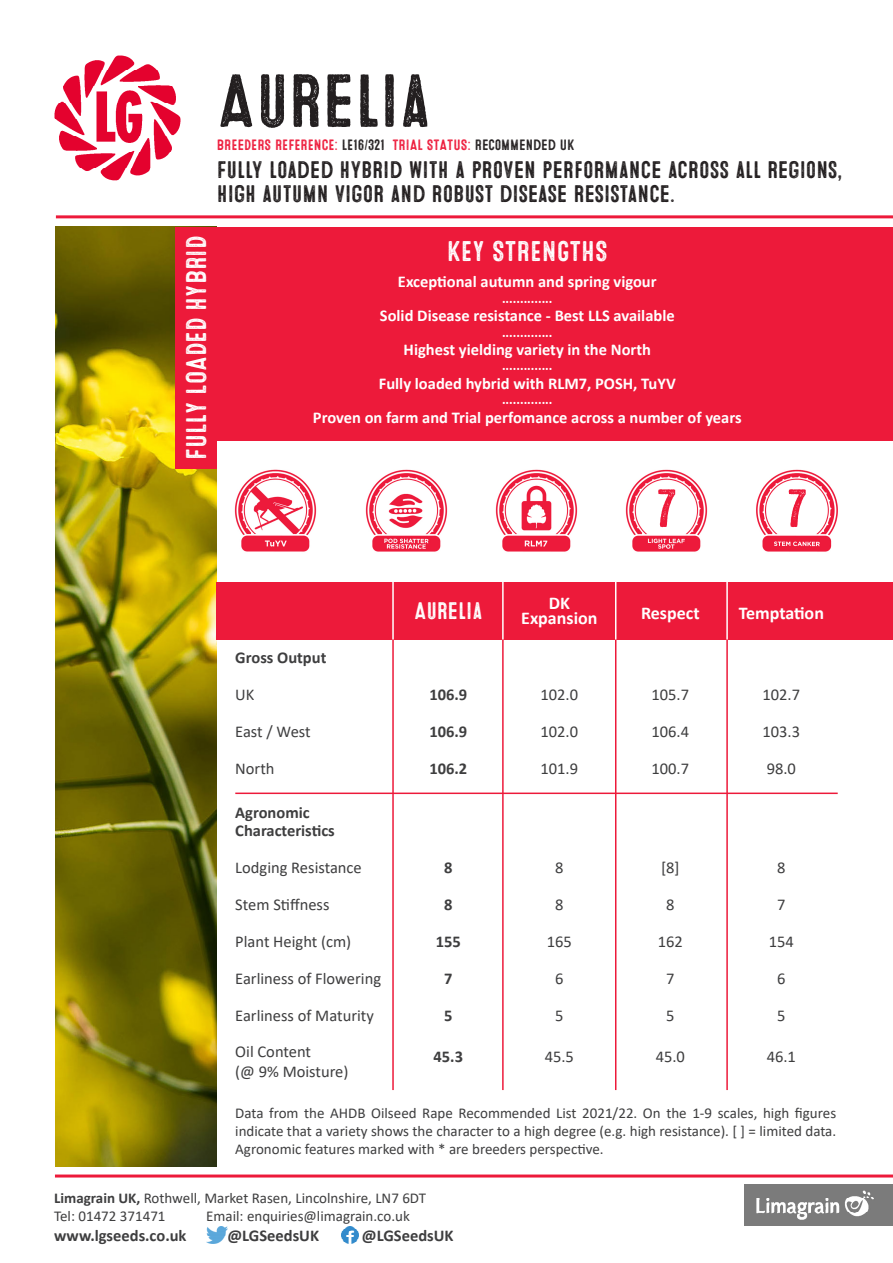
<style>
.page{position:relative;width:893px;height:1263px;background:#fff}
.page>*{position:absolute;margin:0;border:0;box-sizing:border-box;transform-origin:0 0}
.t1{font:75px "Microbrew Three";color:#231f20}
.t2{font:53.7px "Microbrew Three";color:#ed1a3a}
.t3{font:28.5px "Microbrew Three";color:#fff}
.t4{font:24px/24px "Microbrew Three";letter-spacing:-.01em;color:#231f20}
.t5{font:24px "Microbrew Three";color:#fff}
.t6{font:700 18px "Calibri";color:#fff}
.t7{font:16.5px/19.8px "Calibri";color:#3e3e3f}
.t8{font:700 16.5px "Calibri";color:#fff}
.t9{font:700 16.5px/18px "Calibri";color:#3e3e3f}
.t10{font:15px/18px "Calibri";color:#3e3e3f}
.t11{font:15px "Microbrew Three";color:#ed1a3a}
.t12{font:700 13.5px "Calibri";color:#fff}
.s1{color:#231f20}
.s2{font-weight:700}
</style>
<div class="page">
<img style="left:55px;top:55px;width:126px;height:126px">
<img style="left:744px;top:1184px;width:149px;height:41px">
<hr style="left:55px;top:1174px;width:838px;height:3px;background:#ed1a3a">
<img style="left:206px;top:1227px;width:21px;height:16px">
<hr style="left:56px;top:215px;width:837px;height:3px;background:#ed1a3a">
<svg style="left:341px;top:1227px;width:17px;height:16px"></svg>
<img style="left:56px;top:227px;width:161px;height:939px">
<div style="left:176px;top:227px;width:717px;height:214px;background:#ed1a3a"></div>
<div style="left:176px;top:227px;width:41px;height:242px;background:#ed1a3a"></div>
<div style="left:217px;top:582px;width:676px;height:57px;background:#ed1a3a"></div>
<img style="left:234px;top:469px;width:83px;height:83px">
<img style="left:365px;top:469px;width:83px;height:83px">
<img style="left:495px;top:469px;width:83px;height:83px">
<img style="left:625px;top:469px;width:83px;height:83px">
<img style="left:756px;top:469px;width:82px;height:83px">
<hr style="left:392px;top:639px;width:2px;height:451px;background:#ed1a3a">
<hr style="left:615px;top:639px;width:1px;height:451px;background:#ed1a3a">
<hr style="left:502px;top:639px;width:2px;height:451px;background:#ed1a3a">
<hr style="left:726px;top:639px;width:2px;height:451px;background:#ed1a3a">
<hr style="left:392px;top:582px;width:2px;height:57px;background:#fff">
<hr style="left:615px;top:582px;width:1px;height:57px;background:#fff">
<hr style="left:502px;top:582px;width:2px;height:57px;background:#fff">
<hr style="left:726px;top:582px;width:2px;height:57px;background:#fff">
<hr style="left:235px;top:792px;width:603px;height:2px;background:#ed1a3a">
<p class="t3" style="left:180px;top:460px;width:225px;rotate:-90deg">FULLY LOADED HYBRID</p>
<p class="t1" style="left:217px;top:58px;width:216px">AURELIA</p>
<p class="t11" style="left:217px;top:136px;width:359px">BREEDERS REFERENCE: <span class="s1">LE16/321</span> TRIAL STATUS: <span class="s1">RECOMMENDED UK</span></p>
<p class="t4" style="left:217px;top:158px;width:627px">FULLY LOADED HYBRID WITH A PROVEN PERFORMANCE ACROSS ALL REGIONS,<br>HIGH AUTUMN VIGOR AND ROBUST DISEASE RESISTANCE.</p>
<p class="t3" style="left:447px;top:235px;width:162px">KEY STRENGTHS</p>
<p class="t8" style="left:398px;top:270px;width:260px">Exceptional autumn and spring vigour</p>
<p class="t12" style="left:502px;top:289px;width:52px">..............</p>
<p class="t8" style="left:380px;top:304px;width:296px">Solid Disease resistance - Best LLS available</p>
<p class="t12" style="left:502px;top:322px;width:52px">..............</p>
<p class="t8" style="left:404px;top:338px;width:249px">Highest yielding variety in the North</p>
<p class="t12" style="left:502px;top:356px;width:52px">..............</p>
<p class="t8" style="left:379px;top:372px;width:298px">Fully loaded hybrid with RLM7, POSH, TuYV</p>
<p class="t12" style="left:502px;top:390px;width:52px">..............</p>
<p class="t8" style="left:313px;top:405px;width:430px">Proven on farm and Trial perfomance across a number of years</p>
<p class="t2" style="left:656px;top:478px;width:23px">7</p>
<p class="t2" style="left:786px;top:478px;width:23px">7</p>
<p class="t5" style="left:414px;top:597px;width:70px">AURELIA</p>
<p class="t6" style="left:549px;top:590px;width:23px">DK</p>
<p class="t6" style="left:521px;top:605px;width:78px">Expansion</p>
<p class="t6" style="left:641px;top:600px;width:60px">Respect</p>
<p class="t6" style="left:739px;top:600px;width:87px">Temptation</p>
<p class="t9" style="left:235px;top:648px;width:93px">Gross Output</p>
<p class="t7" style="left:235px;top:684px;width:21px">UK</p>
<p class="t9" style="left:429px;top:685px;width:39px">106.9</p>
<p class="t7" style="left:540px;top:684px;width:39px">102.0</p>
<p class="t7" style="left:651px;top:684px;width:39px">105.7</p>
<p class="t7" style="left:762px;top:684px;width:39px">102.7</p>
<p class="t7" style="left:235px;top:721px;width:77px">East / West</p>
<p class="t9" style="left:429px;top:722px;width:39px">106.9</p>
<p class="t7" style="left:540px;top:721px;width:39px">102.0</p>
<p class="t7" style="left:651px;top:721px;width:39px">106.4</p>
<p class="t7" style="left:762px;top:721px;width:39px">103.3</p>
<p class="t7" style="left:235px;top:758px;width:41px">North</p>
<p class="t9" style="left:429px;top:759px;width:39px">106.2</p>
<p class="t7" style="left:540px;top:758px;width:39px">101.9</p>
<p class="t7" style="left:651px;top:758px;width:39px">100.7</p>
<p class="t7" style="left:767px;top:758px;width:31px">98.0</p>
<p class="t9" style="left:235px;top:804px;width:101px">Agronomic<br>Characteristics</p>
<p class="t7" style="left:235px;top:857px;width:128px">Lodging Resistance</p>
<p class="t9" style="left:444px;top:858px;width:10px">8</p>
<p class="t7" style="left:555px;top:857px;width:10px">8</p>
<p class="t7" style="left:661px;top:857px;width:20px">[8]</p>
<p class="t7" style="left:777px;top:857px;width:10px">8</p>
<p class="t7" style="left:235px;top:894px;width:96px">Stem Stiffness</p>
<p class="t9" style="left:444px;top:895px;width:10px">8</p>
<p class="t7" style="left:555px;top:894px;width:10px">8</p>
<p class="t7" style="left:666px;top:894px;width:10px">8</p>
<p class="t7" style="left:777px;top:894px;width:10px">7</p>
<p class="t7" style="left:235px;top:931px;width:117px">Plant Height (cm)</p>
<p class="t9" style="left:436px;top:932px;width:27px">155</p>
<p class="t7" style="left:547px;top:931px;width:27px">165</p>
<p class="t7" style="left:658px;top:931px;width:27px">162</p>
<p class="t7" style="left:769px;top:931px;width:27px">154</p>
<p class="t7" style="left:235px;top:968px;width:147px">Earliness of Flowering</p>
<p class="t9" style="left:444px;top:969px;width:10px">7</p>
<p class="t7" style="left:555px;top:968px;width:10px">6</p>
<p class="t7" style="left:666px;top:968px;width:10px">7</p>
<p class="t7" style="left:777px;top:968px;width:10px">6</p>
<p class="t7" style="left:235px;top:1005px;width:140px">Earliness of Maturity</p>
<p class="t9" style="left:444px;top:1006px;width:10px">5</p>
<p class="t7" style="left:555px;top:1005px;width:10px">5</p>
<p class="t7" style="left:666px;top:1005px;width:10px">5</p>
<p class="t7" style="left:777px;top:1005px;width:10px">5</p>
<p class="t7" style="left:235px;top:1041px;width:115px">Oil Content<br>(@ 9% Moisture)</p>
<p class="t9" style="left:434px;top:1047px;width:31px">45.3</p>
<p class="t7" style="left:545px;top:1046px;width:31px">45.5</p>
<p class="t7" style="left:656px;top:1046px;width:31px">45.0</p>
<p class="t7" style="left:767px;top:1046px;width:31px">46.1</p>
<p class="t10" style="left:235px;top:1103px;width:602px;text-align:justify">Data from the AHDB Oilseed Rape Recommended List 2021/22. On the 1-9 scales, high figures indicate that a variety shows the character to a high degree (e.g. high resistance). [ ] = limited data.<br>Agronomic features marked with * are breeders perspective.</p>
<p class="t10" style="left:54px;top:1188px;width:374px"><span class="s2">Limagrain UK,</span> Rothwell, Market Rasen, Lincolnshire, LN7 6DT<br>Tel: 01472 371471</p>
<p class="t10" style="left:206px;top:1206px;width:205px">Email: enquiries@limagrain.co.uk</p>
<p class="t9" style="left:54px;top:1226px;width:134px">www.lgseeds.co.uk</p>
<p class="t9" style="left:227px;top:1226px;width:93px">@LGSeedsUK</p>
<p class="t9" style="left:362px;top:1226px;width:93px">@LGSeedsUK</p>
</div>
